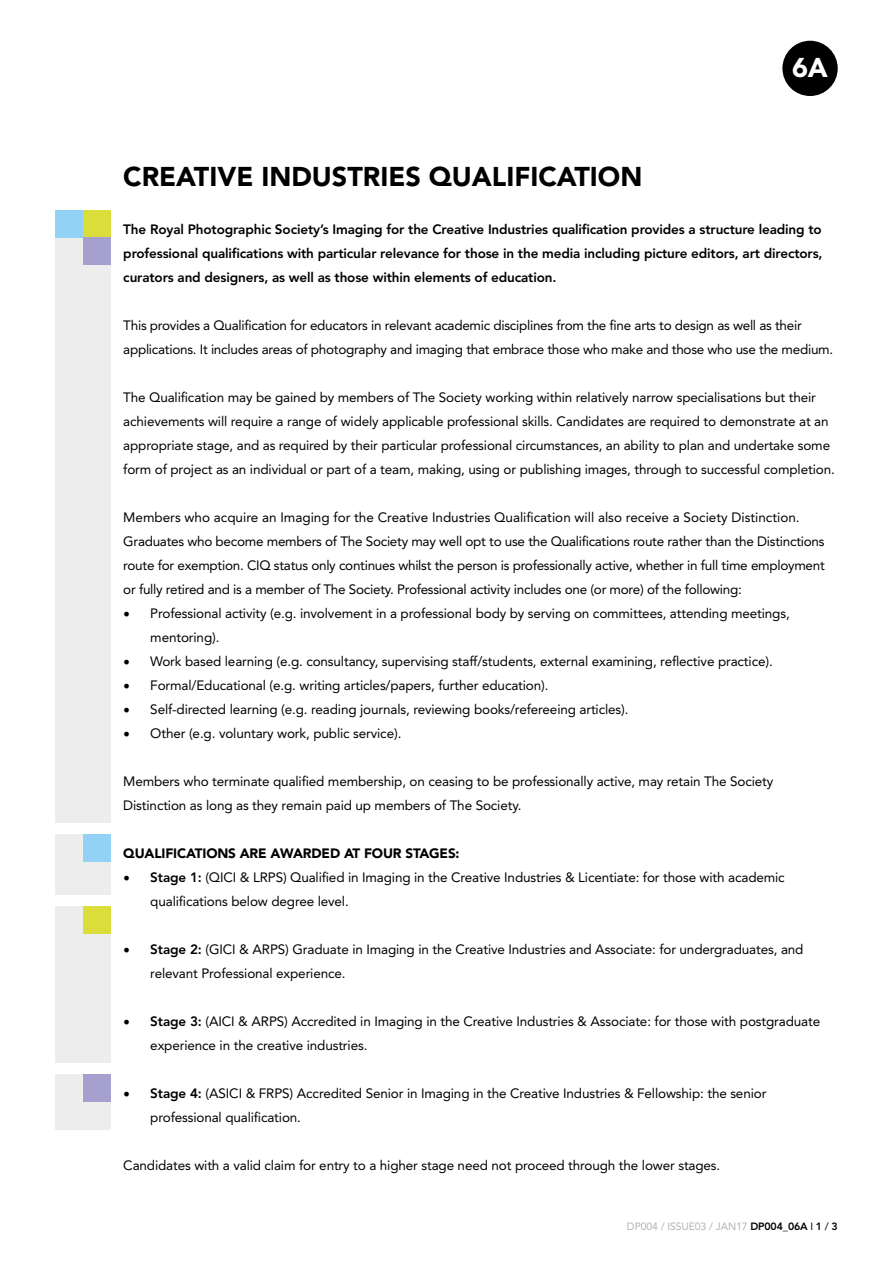
<style>
.page{position:relative;width:893px;height:1263px;background:#fff}
.page>*{position:absolute;margin:0;border:0;box-sizing:border-box;transform-origin:0 0}
.t1{font:900 27px "Avenir LT Std";color:#000}
.t2{font:900 27px "Avenir LT Std";color:#fff}
.t3{font:13.5px/24px "Avenir LT Std";letter-spacing:-.01em;color:#000}
.t4{font:800 13.5px/24px "Avenir LT Std";letter-spacing:-.01em;color:#000;text-align:justify}
.t5{font:900 13.5px "Avenir LT Std";letter-spacing:-.01em;color:#000}
.t6{font:10.5px "Avenir LT Std";letter-spacing:-.01em;color:#b3b2b2}
.s1{font-family:"Minion Pro";font-size:18px}
.s2{font-weight:800}
.s3{font-weight:800;color:#000}
.s4{color:#000}
</style>
<div class="page">
<div style="left:782px;top:41px;width:56px;height:55px;background:#000;border-radius:50%"></div>
<div style="left:55px;top:210px;width:56px;height:612px;background:#ededed"></div>
<div style="left:83px;top:210px;width:28px;height:28px;background:#dbdd3b"></div>
<div style="left:55px;top:210px;width:28px;height:28px;background:#92d2f4"></div>
<div style="left:83px;top:238px;width:28px;height:27px;background:#a6a0cf"></div>
<div style="left:55px;top:834px;width:56px;height:60px;background:#ededed"></div>
<div style="left:83px;top:834px;width:28px;height:28px;background:#92d2f4"></div>
<div style="left:55px;top:906px;width:56px;height:156px;background:#ededed"></div>
<div style="left:83px;top:906px;width:28px;height:28px;background:#dbdd3b"></div>
<div style="left:55px;top:1074px;width:56px;height:55px;background:#ededed"></div>
<div style="left:83px;top:1074px;width:28px;height:28px;background:#a6a0cf"></div>
<h1 class="t2" style="left:792px;top:52px;width:37px">6A</h1>
<h1 class="t1" style="left:123px;top:160px;width:520px">CREATIVE INDUSTRIES QUALIFICATION</h1>
<p class="t4" style="left:123px;top:217px;width:701px">The Royal Photographic Society’s Imaging for the Creative Industries qualification provides a structure leading to professional qualifications with particular relevance for those in the media including picture editors, art directors, curators and designers, as well as those within elements of education.</p>
<p class="t3" style="left:123px;top:313px;width:711px">This provides a Qualification for educators in relevant academic disciplines from the fine arts to design as well as their applications. It includes areas of photography and imaging that embrace those who make and those who use the medium.</p>
<p class="t3" style="left:123px;top:385px;width:713px">The Qualification may be gained by members of The Society working within relatively narrow specialisations but their achievements will require a range of widely applicable professional skills. Candidates are required to demonstrate at an appropriate stage, and as required by their particular professional circumstances, an ability to plan and undertake some form of project as an individual or part of a team, making, using or publishing images, through to successful completion.</p>
<p class="t3" style="left:123px;top:505px;width:703px">Members who acquire an Imaging for the Creative Industries Qualification will also receive a Society Distinction.<br>Graduates who become members of The Society may well opt to use the Qualifications route rather than the Distinctions route for exemption. CIQ status only continues whilst the person is professionally active, whether in full time employment or fully retired and is a member of The Society. Professional activity includes one (or more) of the following:</p>
<p class="t3" style="left:150px;top:601px;width:641px;text-indent:-27px"><span class="s1">•</span> Professional activity (e.g. involvement in a professional body by serving on committees, attending meetings, mentoring).</p>
<p class="t3" style="left:123px;top:649px;width:651px"><span class="s1">•</span> Work based learning (e.g. consultancy, supervising staff/students, external examining, reflective practice).</p>
<p class="t3" style="left:123px;top:673px;width:427px"><span class="s1">•</span> Formal/Educational (e.g. writing articles/papers, further education).</p>
<p class="t3" style="left:123px;top:697px;width:507px"><span class="s1">•</span> Self-directed learning (e.g. reading journals, reviewing books/refereeing articles).</p>
<p class="t3" style="left:123px;top:721px;width:280px"><span class="s1">•</span> Other (e.g. voluntary work, public service).</p>
<p class="t3" style="left:123px;top:769px;width:652px">Members who terminate qualified membership, on ceasing to be professionally active, may retain The Society<br>Distinction as long as they remain paid up members of The Society.</p>
<p class="t5" style="left:123px;top:845px;width:338px">QUALIFICATIONS ARE AWARDED AT FOUR STAGES:</p>
<p class="t3" style="left:150px;top:865px;width:636px;text-indent:-27px"><span class="s1">•</span> <span class="s2">Stage 1:</span> (QICI &amp; LRPS) Qualified in Imaging in the Creative Industries &amp; Licentiate: for those with academic qualifications below degree level.</p>
<p class="t3" style="left:150px;top:937px;width:655px;text-indent:-27px"><span class="s1">•</span> <span class="s2">Stage 2:</span> (GICI &amp; ARPS) Graduate in Imaging in the Creative Industries and Associate: for undergraduates, and relevant Professional experience.</p>
<p class="t3" style="left:150px;top:1009px;width:671px;text-indent:-27px"><span class="s1">•</span> <span class="s2">Stage 3:</span> (AICI &amp; ARPS) Accredited in Imaging in the Creative Industries &amp; Associate: for those with postgraduate experience in the creative industries.</p>
<p class="t3" style="left:150px;top:1081px;width:618px;text-indent:-27px"><span class="s1">•</span> <span class="s2">Stage 4:</span> (ASICI &amp; FRPS) Accredited Senior in Imaging in the Creative Industries &amp; Fellowship: the senior professional qualification.</p>
<p class="t3" style="left:123px;top:1153px;width:598px">Candidates with a valid claim for entry to a higher stage need not proceed through the lower stages.</p>
<p class="t6" style="left:627px;top:1220px;width:212px">DP004 / ISSUE03 / JAN17 <span class="s3">DP004_06A</span> <span class="s4">I</span> <span class="s3">1</span> <span class="s4">/</span> <span class="s3">3</span></p>
</div>
